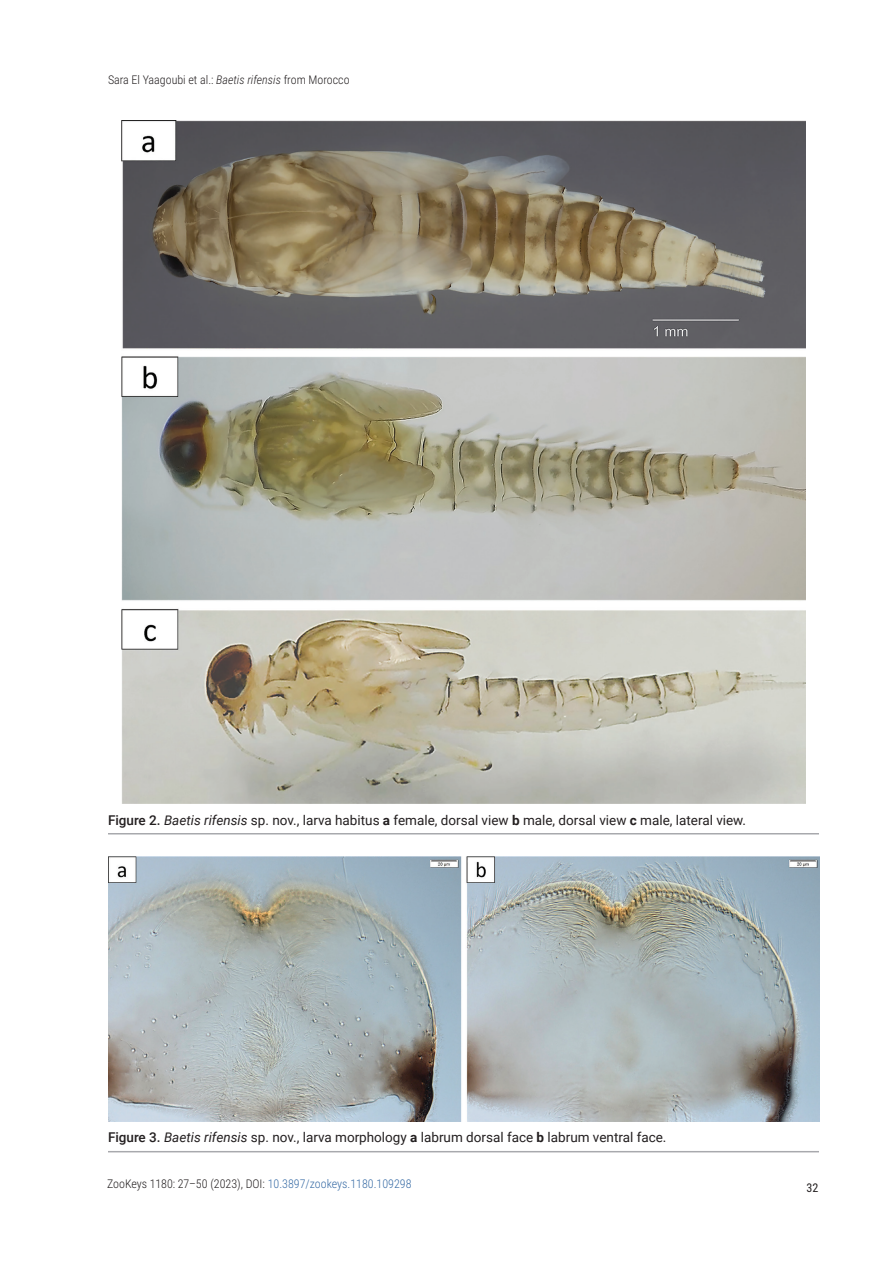
<style>
.page{position:relative;width:893px;height:1263px;background:#fff}
.page>*{position:absolute;margin:0;border:0;box-sizing:border-box;transform-origin:0 0}
.t1{font:13.5px "Roboto";color:#231f20}
.t2{font:300 12px "Roboto Condensed";color:#231f20}
.t3{font:12px "Roboto Condensed";color:#231f20}
.s1{font-style:italic}
.s2{font-weight:500}
.s3{font-weight:700}
.s4{color:#376ba5}
</style>
<div class="page">
<hr style="left:108px;top:833px;width:711px;height:1px;background:#a8a9ad">
<img style="left:122px;top:121px;width:683px;height:683px">
<hr style="left:108px;top:1151px;width:711px;height:1px;background:#a8a9ad">
<img style="left:108px;top:857px;width:711px;height:265px">
<p class="t2" style="left:108px;top:71px;width:243px">Sara El Yaagoubi et al.: <span class="s1">Baetis rifensis</span> from Morocco</p>
<p class="t1" style="left:108px;top:810px;width:640px"><span class="s2">Figure 2.</span> <span class="s1">Baetis rifensis</span> sp. nov., larva habitus <span class="s3">a</span> female, dorsal view <span class="s3">b</span> male, dorsal view <span class="s3">c</span> male, lateral view.</p>
<p class="t1" style="left:108px;top:1128px;width:560px"><span class="s2">Figure 3.</span> <span class="s1">Baetis rifensis</span> sp. nov., larva morphology <span class="s3">a</span> labrum dorsal face <span class="s3">b</span> labrum ventral face.</p>
<p class="t2" style="left:107px;top:1175px;width:306px">ZooKeys 1180: 27–50 (2023), DOI: <span class="s4">10.3897/zookeys.1180.109298</span></p>
<p class="t3" style="left:806px;top:1179px;width:13px">32</p>
</div>
